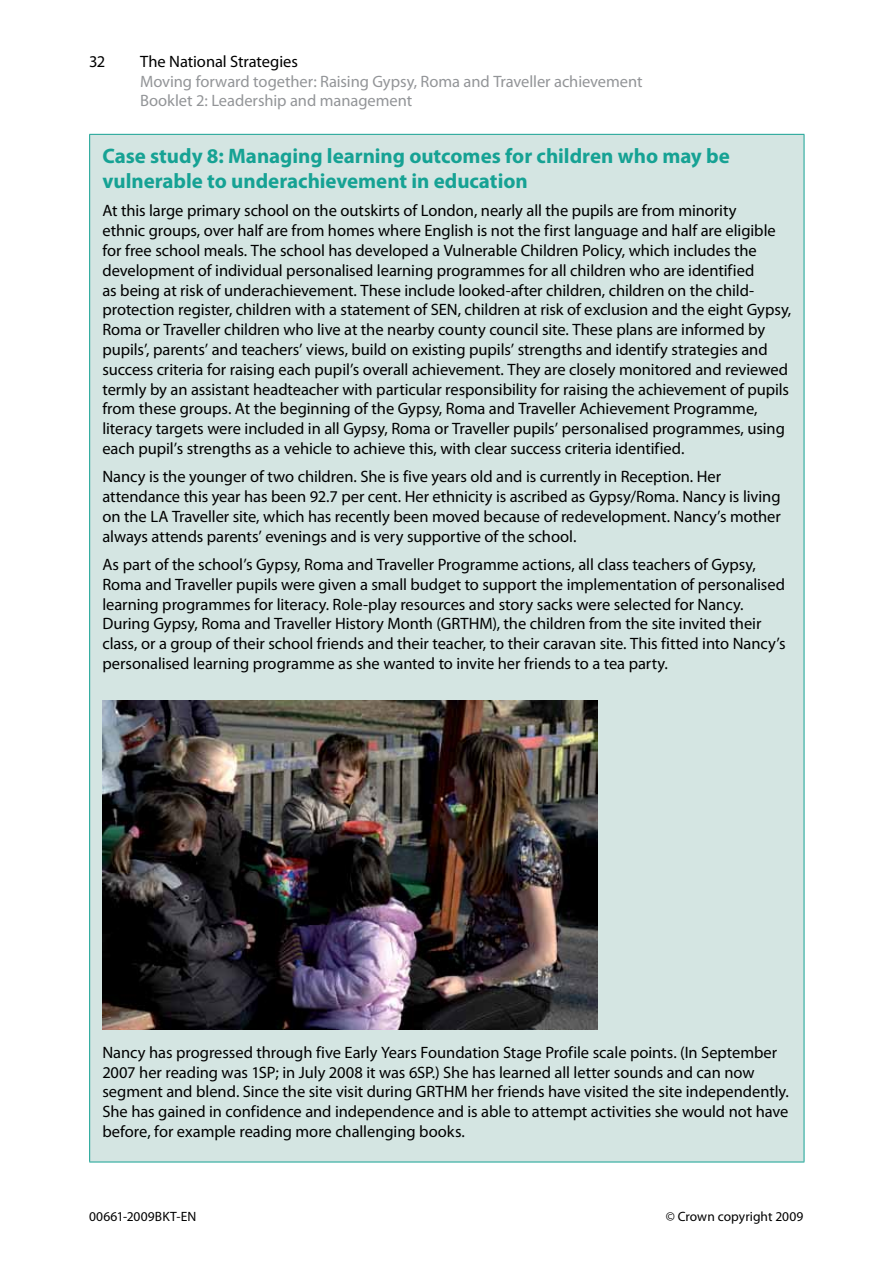
<style>
.page{position:relative;width:893px;height:1263px;background:#fff}
.page>*{position:absolute;margin:0;border:0;box-sizing:border-box;transform-origin:0 0}
.t1{font:700 21px/25.2px "Myriad Pro";color:#16a294}
.t2{font:16.5px/19.8px "Myriad Pro";letter-spacing:-.005em;color:#000}
.t3{font:16.5px/19.8px "Myriad Pro";letter-spacing:-.005em;color:#939598}
.t4{font:13.5px "Myriad Pro";letter-spacing:.005em;color:#000}
</style>
<div class="page">
<div style="left:90px;top:134px;width:714px;height:1028px;background:#d4e5e2"></div>
<hr style="left:89px;top:134px;width:715px;height:1px;background:#16a294">
<hr style="left:89px;top:135px;width:1px;height:1026px;background:#16a294">
<hr style="left:804px;top:135px;width:1px;height:1026px;background:#16a294">
<hr style="left:89px;top:1161px;width:715px;height:1px;background:#16a294">
<img style="left:102px;top:701px;width:495px;height:328px">
<p class="t2" style="left:89px;top:51px;width:18px">32</p>
<p class="t2" style="left:140px;top:51px;width:159px">The National Strategies</p>
<p class="t3" style="left:140px;top:71px;width:504px">Moving forward together: Raising Gypsy, Roma and Traveller achievement<br>Booklet 2: Leadership and management</p>
<p class="t1" style="left:102px;top:142px;width:629px">Case study 8: Managing learning outcomes for children who may be vulnerable to underachievement in education</p>
<p class="t2" style="left:102px;top:201px;width:690px">At this large primary school on the outskirts of London, nearly all the pupils are from minority<br>ethnic groups, over half are from homes where English is not the first language and half are eligible for free school meals. The school has developed a Vulnerable Children Policy, which includes the development of individual personalised learning programmes for all children who are identified<br>as being at risk of underachievement. These include looked-after children, children on the child&shy;protection register, children with a statement of SEN, children at risk of exclusion and the eight Gypsy, Roma or Traveller children who live at the nearby county council site. These plans are informed by pupils’, parents’ and teachers’ views, build on existing pupils’ strengths and identify strategies and success criteria for raising each pupil’s overall achievement. They are closely monitored and reviewed termly by an assistant headteacher with particular responsibility for raising the achievement of pupils from these groups. At the beginning of the Gypsy, Roma and Traveller Achievement Programme, literacy targets were included in all Gypsy, Roma or Traveller pupils’ personalised programmes, using each pupil’s strengths as a vehicle to achieve this, with clear success criteria identified.</p>
<p class="t2" style="left:102px;top:467px;width:680px">Nancy is the younger of two children. She is five years old and is currently in Reception. Her attendance this year has been 92.7 per cent. Her ethnicity is ascribed as Gypsy/Roma. Nancy is living on the LA Traveller site, which has recently been moved because of redevelopment. Nancy’s mother always attends parents’ evenings and is very supportive of the school.</p>
<p class="t2" style="left:102px;top:554px;width:685px">As part of the school’s Gypsy, Roma and Traveller Programme actions, all class teachers of Gypsy, Roma and Traveller pupils were given a small budget to support the implementation of personalised learning programmes for literacy. Role-play resources and story sacks were selected for Nancy.<br>During Gypsy, Roma and Traveller History Month (GRTHM), the children from the site invited their class, or a group of their school friends and their teacher, to their caravan site. This fitted into Nancy’s personalised learning programme as she wanted to invite her friends to a tea party.</p>
<p class="t2" style="left:102px;top:1042px;width:688px">Nancy has progressed through five Early Years Foundation Stage Profile scale points. (In September 2007 her reading was 1SP; in July 2008 it was 6SP.) She has learned all letter sounds and can now segment and blend. Since the site visit during GRTHM her friends have visited the site independently.<br>She has gained in confidence and independence and is able to attempt activities she would not have before, for example reading more challenging books.</p>
<p class="t4" style="left:89px;top:1208px;width:109px">00661-2009BKT-EN</p>
<p class="t4" style="left:666px;top:1208px;width:139px">© Crown copyright 2009</p>
</div>
